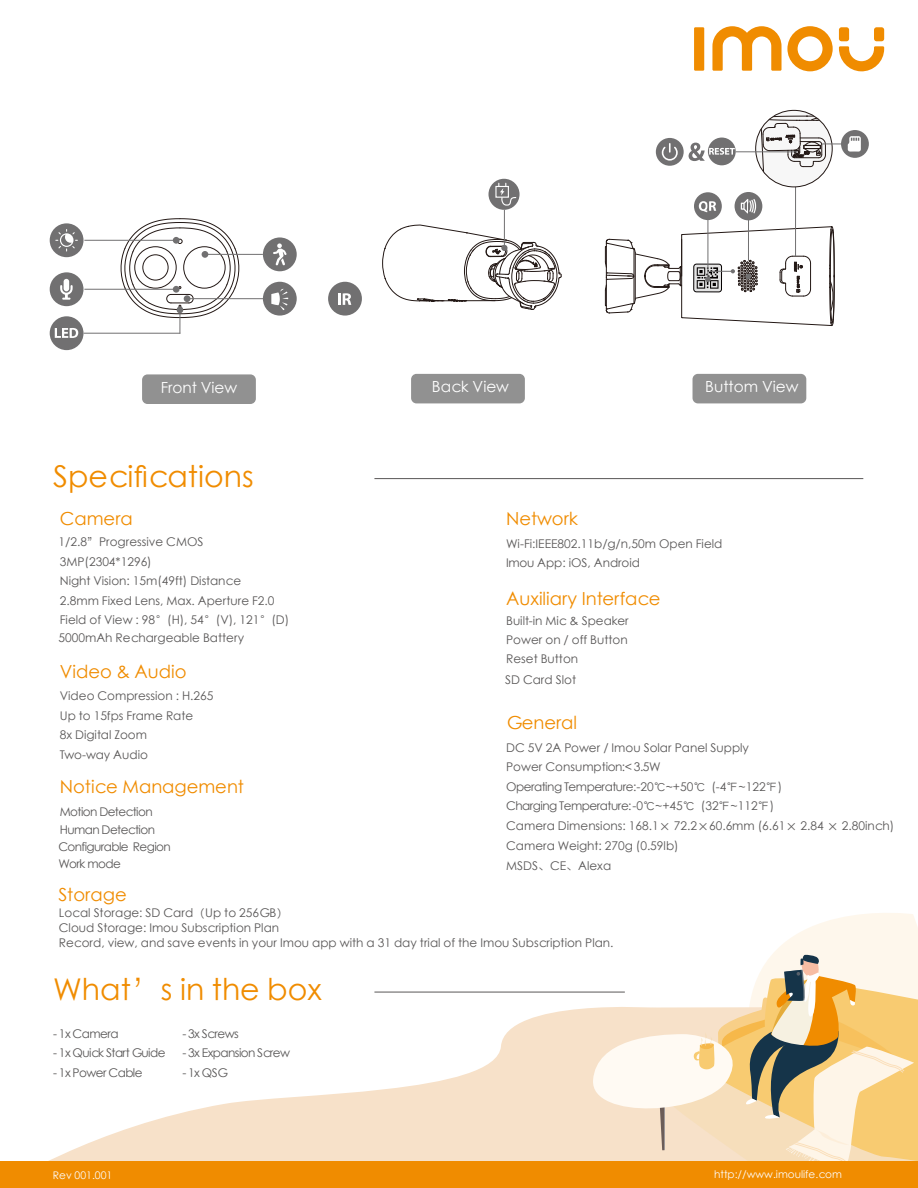
<style>
.page{position:relative;width:918px;height:1188px;background:#fff}
.page>*{position:absolute;margin:0;border:0;box-sizing:border-box;transform-origin:0 0}
.t1{font:30px "ST Xihei";color:#f08c00}
.t2{font:18px "ST Xihei";color:#f08c00}
.t3{font:15.3px "ST Xihei";color:#fff}
.t4{font:12px/19.5px "ST Xihei";color:#595757}
.t5{font:12px "ST Xihei";letter-spacing:-.05em;color:#595757}
.t6{font:12px "ST Xihei";letter-spacing:-.045em;color:#595757}
.t7{font:10.5px "ST Xihei";color:#fdfdfe}
</style>
<div class="page">
<div style="left:693px;top:374px;width:113px;height:29px;background:#919191;border-radius:5px"></div>
<div style="left:142px;top:374px;width:114px;height:30px;background:#919191;border-radius:5px"></div>
<div style="left:411px;top:374px;width:114px;height:29px;background:#919191;border-radius:5px"></div>
<svg style="left:49px;top:1008px;width:541px;height:153px"></svg>
<svg style="left:590px;top:913px;width:328px;height:248px"></svg>
<hr style="left:374px;top:478px;width:489px;height:1px;background:#595757">
<hr style="left:374px;top:992px;width:251px;height:1px;background:#595757">
<div style="left:0;top:1161px;width:918px;height:27px;background:#f08c00"></div>
<div style="left:694px;top:27px;width:10px;height:44px;background:#f08c00"></div>
<div style="left:839px;top:27px;width:10px;height:14px;background:#f08c00;border-radius:3px"></div>
<div style="left:874px;top:27px;width:10px;height:14px;background:#f08c00;border-radius:3px"></div>
<svg style="left:839px;top:46px;width:45px;height:26px"></svg>
<svg style="left:712px;top:26px;width:121px;height:45px"></svg>
<div style="left:328px;top:282px;width:34px;height:34px;background:#717071;border-radius:50%"></div>
<svg style="left:338px;top:293px;width:13px;height:12px"></svg>
<hr style="left:84px;top:240px;width:91px;height:1px;background:#717071">
<svg style="left:120px;top:218px;width:120px;height:116px"></svg>
<hr style="left:84px;top:333px;width:96px;height:1px;background:#717071">
<hr style="left:84px;top:289px;width:89px;height:1px;background:#717071">
<hr style="left:207px;top:254px;width:56px;height:1px;background:#717071">
<hr style="left:187px;top:298px;width:77px;height:1px;background:#717071">
<div style="left:50px;top:316px;width:34px;height:34px;background:#717071;border-radius:50%"></div>
<svg style="left:55px;top:328px;width:23px;height:10px"></svg>
<div style="left:263px;top:282px;width:34px;height:34px;background:#717071;border-radius:50%"></div>
<svg style="left:271px;top:289px;width:17px;height:21px"></svg>
<div style="left:263px;top:237px;width:34px;height:34px;background:#717071;border-radius:50%"></div>
<svg style="left:273px;top:243px;width:14px;height:22px"></svg>
<div style="left:50px;top:223px;width:34px;height:34px;background:#717071;border-radius:50%"></div>
<svg style="left:55px;top:229px;width:23px;height:23px"></svg>
<div style="left:50px;top:272px;width:34px;height:34px;background:#717071;border-radius:50%"></div>
<svg style="left:60px;top:279px;width:24px;height:27px"></svg>
<svg style="left:382px;top:225px;width:180px;height:85px"></svg>
<div style="left:501px;top:245px;width:7px;height:6px;background:#717071;border-radius:50%"></div>
<hr style="left:504px;top:210px;width:1px;height:37px;background:#717071">
<div style="left:489px;top:179px;width:31px;height:31px;background:#717071;border-radius:50%"></div>
<svg style="left:495px;top:183px;width:22px;height:24px"></svg>
<div style="left:841px;top:130px;width:28px;height:28px;background:#717071;border-radius:50%"></div>
<div style="left:735px;top:192px;width:27px;height:28px;background:#717071;border-radius:50%"></div>
<svg style="left:741px;top:199px;width:15px;height:14px"></svg>
<div style="left:694px;top:192px;width:28px;height:28px;background:#717071;border-radius:50%"></div>
<svg style="left:699px;top:201px;width:17px;height:11px"></svg>
<hr style="left:795px;top:185px;width:1px;height:71px;background:#717071">
<div style="left:708px;top:138px;width:28px;height:27px;background:#717071;border-radius:50%"></div>
<svg style="left:689px;top:143px;width:46px;height:18px"></svg>
<hr style="left:708px;top:203px;width:1px;height:77px;background:#717071">
<div style="left:656px;top:138px;width:28px;height:28px;background:#717071;border-radius:50%"></div>
<svg style="left:662px;top:143px;width:16px;height:18px"></svg>
<svg style="left:756px;top:110px;width:76px;height:77px"></svg>
<hr style="left:748px;top:203px;width:1px;height:58px;background:#717071">
<svg style="left:605px;top:221px;width:230px;height:105px"></svg>
<svg style="left:756px;top:116px;width:105px;height:71px"></svg>
<hr style="left:736px;top:152px;width:62px;height:1px;background:#717071">
<p class="t3" style="left:161px;top:377px;width:78px">Front View</p>
<p class="t3" style="left:432px;top:376px;width:79px">Back View</p>
<p class="t3" style="left:705px;top:376px;width:95px">Buttom View</p>
<h1 class="t1" style="left:53px;top:455px;width:202px">Specifications</h1>
<h2 class="t2" style="left:60px;top:506px;width:74px">Camera</h2>
<p class="t4" style="left:60px;top:552px;width:231px">3MP(2304*1296)<br>Night Vision: 15m(49ft) Distance<br>2.8mm Fixed Lens, Max. Aperture F2.0<br>Field of View : 98°(H), 54°(V), 121°(D)</p>
<h2 class="t2" style="left:60px;top:659px;width:128px">Video &amp; Audio</h2>
<p class="t4" style="left:59px;top:531px;width:146px">1/2.8”Progressive CMOS</p>
<p class="t4" style="left:59px;top:628px;width:187px">5000mAh Rechargeable Battery</p>
<p class="t4" style="left:60px;top:686px;width:155px">Video Compression : H.265<br>Up to 15fps Frame Rate<br>8x Digital Zoom<br>Two-way Audio</p>
<h2 class="t2" style="left:60px;top:774px;width:186px">Notice Management</h2>
<p class="t5" style="left:60px;top:803px;width:94px">Motion Detection</p>
<p class="t5" style="left:58px;top:839px;width:114px">Configurable Region</p>
<p class="t5" style="left:60px;top:821px;width:97px">Human Detection</p>
<p class="t5" style="left:58px;top:856px;width:64px">Work mode</p>
<h2 class="t2" style="left:58px;top:882px;width:70px">Storage</h2>
<h2 class="t2" style="left:506px;top:506px;width:74px">Network</h2>
<p class="t4" style="left:506px;top:534px;width:218px;line-height:18.9px">Wi-Fi:IEEE802.11b/g/n,50m Open Field<br>Imou App: iOS, Android</p>
<h2 class="t2" style="left:506px;top:586px;width:156px">Auxiliary Interface</h2>
<p class="t4" style="left:506px;top:611px;width:124px">Built-in Mic &amp; Speaker<br>Power on / off Button</p>
<p class="t4" style="left:506px;top:649px;width:74px">Reset Button</p>
<p class="t4" style="left:505px;top:670px;width:72px">SD Card Slot</p>
<h2 class="t2" style="left:506px;top:710px;width:73px">General</h2>
<p class="t4" style="left:506px;top:738px;width:244px;line-height:18.8px">DC 5V 2A Power / Imou Solar Panel Supply<br>Power Consumption:&lt; 3.5W</p>
<p class="t6" style="left:506px;top:778px;width:278px">Operating Temperature:-20℃~+50℃ (-4℉~122℉)</p>
<p class="t4" style="left:506px;top:816px;width:390px">Camera Dimensions: 168.1× 72.2×60.6mm (6.61× 2.84 × 2.80inch)<br>Camera Weight: 270g (0.59lb)<br>MSDS、CE、Alexa</p>
<p class="t6" style="left:506px;top:797px;width:270px">Charging Temperature:-0℃~+45℃ (32℉~112℉)</p>
<p class="t4" style="left:59px;top:905px;width:556px;line-height:15px">Local Storage: SD Card（Up to 256GB）<br>Cloud Storage: Imou Subscription Plan<br>Record, view, and save events in your Imou app with a 31 day trial of the Imou Subscription Plan.</p>
<h1 class="t1" style="left:53px;top:968px;width:270px">What’s in the box</h1>
<p class="t5" style="left:53px;top:1025px;width:67px">- 1x Camera</p>
<p class="t5" style="left:53px;top:1044px;width:114px">- 1x Quick Start Guide</p>
<p class="t5" style="left:53px;top:1064px;width:91px">- 1x Power Cable</p>
<p class="t5" style="left:182px;top:1025px;width:58px">- 3x Screws</p>
<p class="t5" style="left:182px;top:1044px;width:109px">- 3x Expansion Screw</p>
<p class="t4" style="left:182px;top:1062px;width:47px">- 1x QSG</p>
<p class="t7" style="left:53px;top:1168px;width:61px">Rev 001.001</p>
<p class="t7" style="left:714px;top:1167px;width:129px">http://www.imoulife.com</p>
</div>
